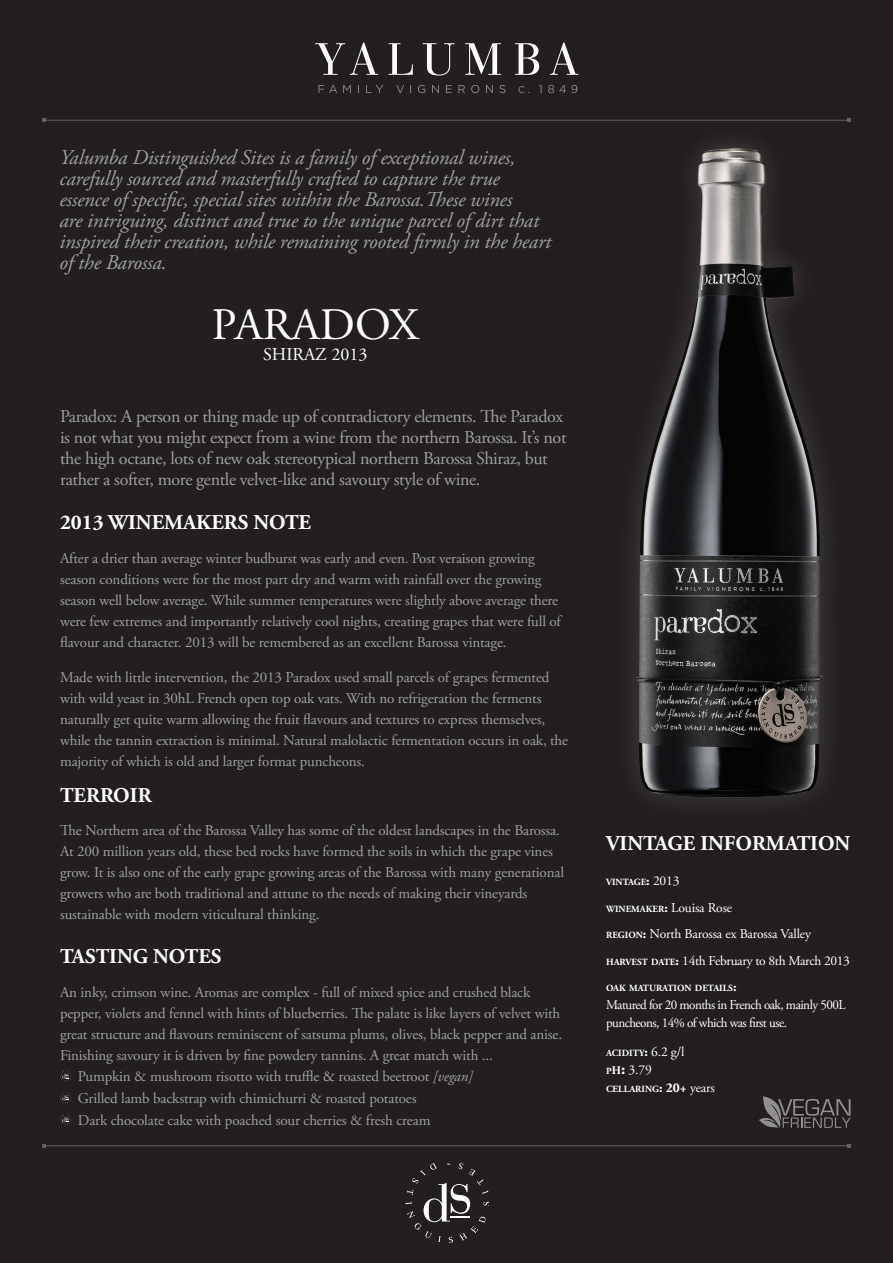
<style>
.page{position:relative;width:893px;height:1263px;background:#231f20}
.page>*{position:absolute;margin:0;border:0;box-sizing:border-box;transform-origin:0 0}
.t1{font:45px "Adobe Garamond Pro";color:#fff}
.Body1{font:italic 21px/21px "Adobe Garamond Pro";letter-spacing:-.01em;color:#9d9fa2}
.Body1-2{font:700 21px "Adobe Garamond Pro";color:#fff}
.Med_Cd{font:700 21px "Adobe Garamond Pro";color:#fff}
.Body1-3{font:18px/21px "Adobe Garamond Pro";letter-spacing:-.02em;color:#9d9fa2}
.t2{font:18px "Adobe Garamond Pro";color:#fff}
.Body1-4{font:15px/21px "Adobe Garamond Pro";letter-spacing:-.01em;color:#9d9fa2}
.t3{font:13.5px/18px "Adobe Garamond Pro";letter-spacing:-.04em;color:#fff}
.t4{font:13.5px "Adobe Garamond Pro";letter-spacing:-.01em;color:#fff}
.t5{font:700 9.45px "Adobe Garamond Pro";color:#fff}
.s1{font-style:italic}
.s2{font-size:13.5px}
.s3{font-weight:400;font-size:13.5px}
.s4{font-weight:700;font-size:9.45px}
.s5{font-weight:700}
.s6{font-weight:700;font-size:11.55px}
.s7{font-weight:700;font-size:16.5px}
</style>
<div class="page">
<svg style="left:60px;top:1071px;width:11px;height:10px"></svg>
<svg style="left:60px;top:1093px;width:11px;height:10px"></svg>
<svg style="left:60px;top:1114px;width:11px;height:11px"></svg>
<img style="left:635px;top:148px;width:189px;height:649px">
<svg style="left:319px;top:85px;width:258px;height:8px"></svg>
<svg style="left:315px;top:43px;width:263px;height:32px"></svg>
<hr style="left:44px;top:120px;width:805px;height:1px;background:#616164">
<hr style="left:44px;top:1145px;width:805px;height:1px;background:#616164">
<svg style="left:406px;top:1163px;width:83px;height:79px"></svg>
<svg style="left:759px;top:1096px;width:92px;height:32px"></svg>
<p class="Body1" style="left:60px;top:147px;width:493px">Yalumba Distinguished Sites is a family of exceptional wines, carefully sourced and masterfully crafted to capture the true essence of specific, special sites within the Barossa.These wines<br>are intriguing, distinct and true to the unique parcel of dirt that inspired their creation, while remaining rooted firmly in the heart of the Barossa.</p>
<p class="t1" style="left:212px;top:298px;width:208px">PARADOX</p>
<p class="t2" style="left:263px;top:344px;width:106px">SHIRAZ 2013</p>
<p class="Body1-3" style="left:60px;top:407px;width:508px">Paradox: A person or thing made up of contradictory elements. The Paradox is not what you might expect from a wine from the northern Barossa. It’s not the high octane, lots of new oak stereotypical northern Barossa Shiraz, but rather a softer, more gentle velvet-like and savoury style of wine.</p>
<p class="Body1-2" style="left:60px;top:510px;width:252px">2013 WINEMAKERS NOTE</p>
<p class="Body1-4" style="left:60px;top:548px;width:502px">After a drier than average winter budburst was early and even. Post veraison growing season conditions were for the most part dry and warm with rainfall over the growing season well below average. While summer temperatures were slightly above average there were few extremes and importantly relatively cool nights, creating grapes that were full of flavour and character. 2013 will be remembered as an excellent Barossa vintage.</p>
<p class="Body1-4" style="left:60px;top:667px;width:510px">Made with little intervention, the 2013 Paradox used small parcels of grapes fermented with wild yeast in 30hL French open top oak vats. With no refrigeration the ferments naturally get quite warm allowing the fruit flavours and textures to express themselves, while the tannin extraction is minimal. Natural malolactic fermentation occurs in oak, the majority of which is old and larger format puncheons.</p>
<p class="Body1-2" style="left:60px;top:783px;width:93px">TERROIR</p>
<p class="Body1-4" style="left:60px;top:820px;width:505px">The Northern area of the Barossa Valley has some of the oldest landscapes in the Barossa.<br>At 200 million years old, these bed rocks have formed the soils in which the grape vines grow. It is also one of the early grape growing areas of the Barossa with many generational growers who are both traditional and attune to the needs of making their vineyards sustainable with modern viticultural thinking.</p>
<p class="Body1-2" style="left:60px;top:944px;width:163px">TASTING NOTES</p>
<p class="Body1-4" style="left:60px;top:982px;width:504px">An inky, crimson wine. Aromas are complex - full of mixed spice and crushed black pepper, violets and fennel with hints of blueberries. The palate is like layers of velvet with great structure and flavours reminiscent of satsuma plums, olives, black pepper and anise.<br>Finishing savoury it is driven by fine powdery tannins. A great match with ...</p>
<p class="Body1-4" style="left:78px;top:1066px;width:397px">Pumpkin &amp; mushroom risotto with truffle &amp; roasted beetroot <span class="s1">[vegan]</span></p>
<p class="Body1-4" style="left:78px;top:1088px;width:340px">Grilled lamb backstrap with chimichurri &amp; roasted potatoes</p>
<p class="Body1-4" style="left:78px;top:1110px;width:354px">Dark chocolate cake with poached sour cherries &amp; fresh cream</p>
<p class="Med_Cd" style="left:606px;top:831px;width:246px">VINTAGE INFORMATION</p>
<p class="t5" style="left:606px;top:877px;width:75px">VINTAGE<span class="s2">:</span> <span class="s3">2013</span></p>
<p class="t4" style="left:606px;top:899px;width:128px"><span class="s4">WINEMAKER</span><span class="s5">:</span> Louisa Rose</p>
<p class="t4" style="left:606px;top:926px;width:206px"><span class="s4">REGION</span><span class="s5">:</span> North Barossa ex Barossa Valley</p>
<p class="t3" style="left:606px;top:952px;width:245px"><span class="s4">HARVEST DATE</span><span class="s5">:</span> 14th February to 8th March 2013</p>
<p class="t5" style="left:606px;top:983px;width:132px">OAK MATURATION DETAILS<span class="s2">:</span></p>
<p class="t3" style="left:606px;top:996px;width:241px">Matured for 20 months in French oak, mainly 500L puncheons, 14% of which was first use.</p>
<p class="t5" style="left:606px;top:1047px;width:80px">ACIDITY<span class="s2">:</span> <span class="s3">6.2 g/l</span></p>
<p class="t3" style="left:606px;top:1061px;width:47px"><span class="s4">P</span><span class="s6">H</span><span class="s7">:</span> 3.79</p>
<p class="t5" style="left:606px;top:1083px;width:110px">CELLARING<span class="s2">: 20+</span> <span class="s3">years</span></p>
</div>
